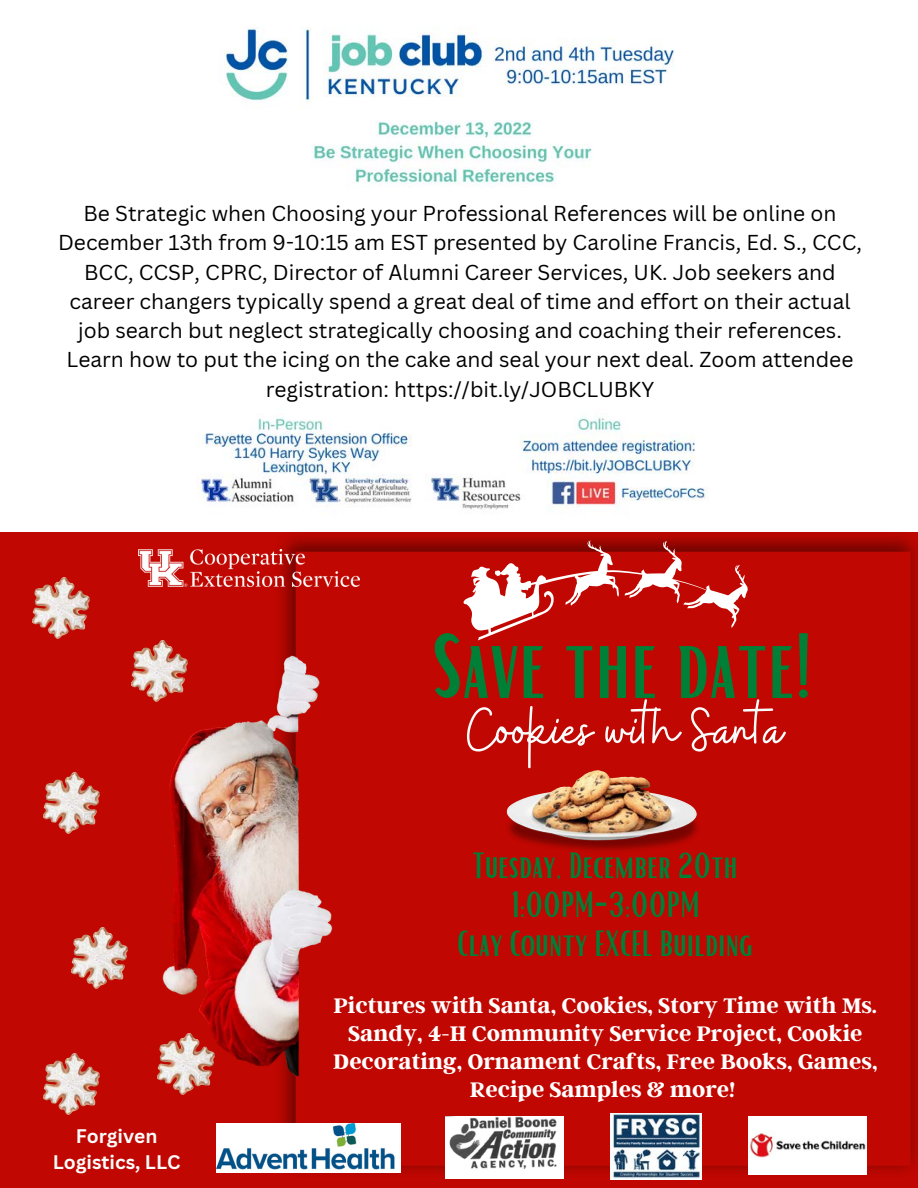
<style>
.page{position:relative;width:918px;height:1188px;background:#fff}
.page>*{position:absolute;margin:0;border:0;box-sizing:border-box;transform-origin:0 0}
.t1{font:89.55px "Bright";color:#008037}
.t2{font:61.8px "Buffalo";color:#f9fcfb}
.t3{font:35.55px/39.3px "Bright";color:#008037;text-align:center}
.t4{font:700 23.55px/28.2px "Argent CF";color:#fff;text-align:center}
.t5{font:21px/29.2px "Canva Sans";color:#000;text-align:center}
.t6{font:700 19.2px/25.8px "Canva Sans";color:#f9fcfb;text-align:center}
</style>
<div class="page">
<div style="left:0;top:532px;width:918px;height:656px;background:#c00701"></div>
<img style="left:272px;top:535px;width:646px;height:644px">
<img style="left:162px;top:648px;width:180px;height:433px">
<svg style="left:342px;top:592px;width:406px;height:490px"></svg>
<svg style="left:463px;top:540px;width:285px;height:100px"></svg>
<img style="left:505px;top:770px;width:197px;height:85px">
<img style="left:33px;top:577px;width:56px;height:62px">
<img style="left:132px;top:640px;width:56px;height:63px">
<img style="left:43px;top:772px;width:56px;height:62px">
<img style="left:158px;top:1033px;width:56px;height:62px">
<img style="left:71px;top:928px;width:56px;height:61px">
<img style="left:43px;top:1054px;width:56px;height:61px">
<img style="left:610px;top:1113px;width:91px;height:66px">
<img style="left:748px;top:1116px;width:118px;height:59px">
<img style="left:138px;top:549px;width:222px;height:37px">
<img style="left:446px;top:1116px;width:118px;height:62px">
<img style="left:217px;top:1124px;width:183px;height:48px">
<img style="left:224px;top:27px;width:450px;height:160px">
<img style="left:199px;top:416px;width:509px;height:95px">
<p class="t5" style="left:58px;top:198px;width:805px">Be Strategic when Choosing your Professional References will be online on December 13th from 9-10:15 am EST presented by Caroline Francis, Ed. S., CCC, BCC, CCSP, CPRC, Director of Alumni Career Services, UK. Job seekers and career changers typically spend a great deal of time and effort on their actual job search but neglect strategically choosing and coaching their references.<br>Learn how to put the icing on the cake and seal your next deal. Zoom attendee registration: https://bit.ly/JOBCLUBKY</p>
<h1 class="t1" style="left:432px;top:608px;width:382px">Save the date!</h1>
<h2 class="t2" style="left:467px;top:690px;width:317px">Cookies with Santa</h2>
<p class="t6" style="left:53px;top:1122px;width:129px">Forgiven<br>Logistics, LLC</p>
<h3 class="t3" style="left:458px;top:844px;width:297px">Tuesday, December 20th<br>1:00PM-3:00PM<br>Clay County EXCEL Building</h3>
<p class="t4" style="left:333px;top:990px;width:546px">Pictures with Santa, Cookies, Story Time with Ms.<br>Sandy, 4-H Community Service Project, Cookie Decorating, Ornament Crafts, Free Books, Games, Recipe Samples &amp; more!</p>
</div>
